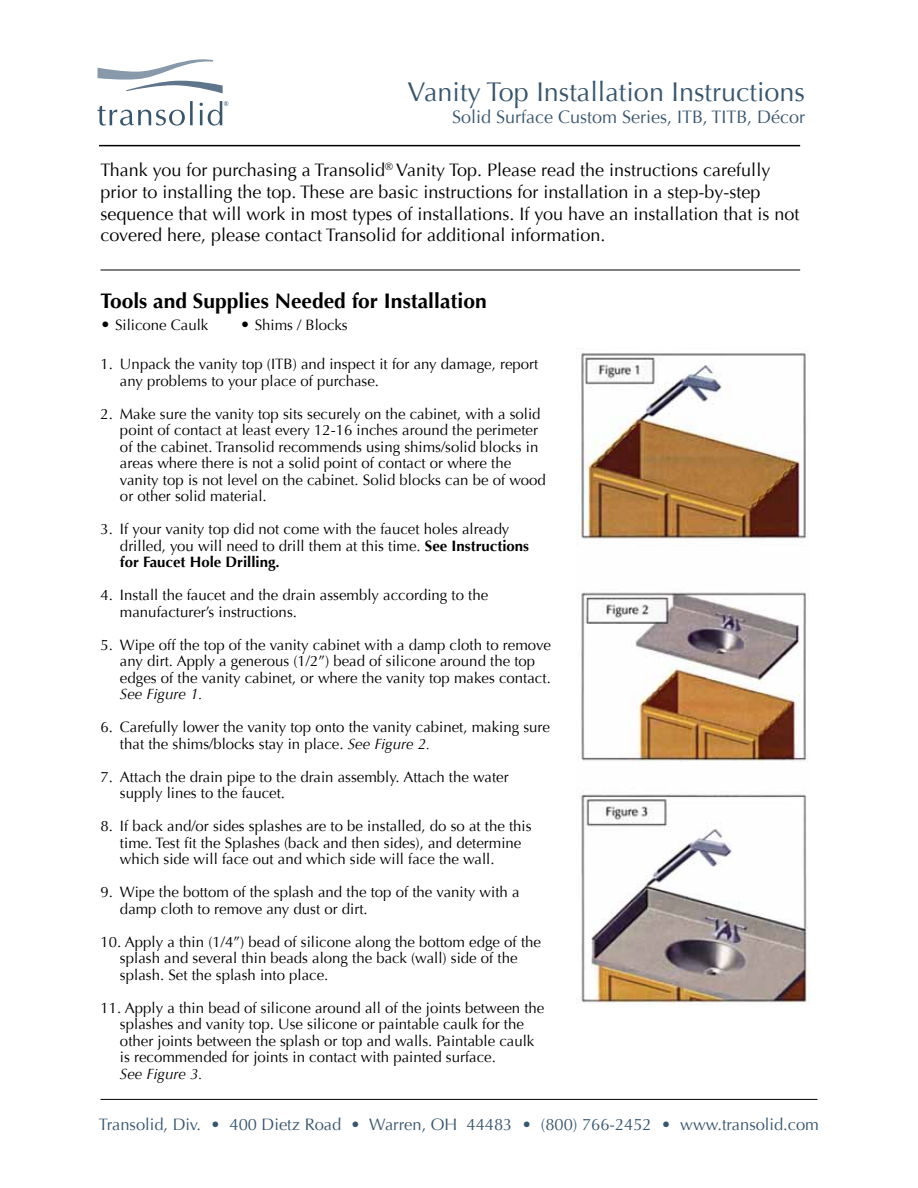
<style>
.page{position:relative;width:918px;height:1188px;background:#fff}
.page>*{position:absolute;margin:0;border:0;box-sizing:border-box;transform-origin:0 0}
.t1{font:27px "Optima";color:#38566e}
.t2{font:700 21px "Optima";color:#000}
.t3{font:18px/21.6px "Optima";color:#000}
.t4{font:18px "Optima";color:#38566e}
.t5{font:16.5px "Optima";color:#38566e}
.t6{font:15px/16.5px "Optima";color:#000}
.t7{font:italic 15px "Optima";color:#000}
.s1{font-size:16.5px}
.s2{font-weight:700}
.s3{font-style:italic}
</style>
<div class="page">
<hr style="left:99px;top:145px;width:701px;height:1px;background:#000">
<hr style="left:100px;top:270px;width:700px;height:1px;background:#000">
<svg style="left:98px;top:59px;width:125px;height:34px"></svg>
<svg style="left:97px;top:101px;width:96px;height:25px"></svg>
<svg style="left:200px;top:101px;width:28px;height:25px"></svg>
<hr style="left:100px;top:1099px;width:718px;height:1px;background:#000">
<img style="left:576px;top:348px;width:235px;height:657px">
<h1 class="t1" style="left:408px;top:76px;width:399px">Vanity Top Installation Instructions</h1>
<p class="t4" style="left:452px;top:106px;width:354px">Solid Surface Custom Series, ITB, TITB, Décor</p>
<p class="t3" style="left:100px;top:160px;width:701px">Thank you for purchasing a Transolid<sup>®</sup> Vanity Top. Please read the instructions carefully prior to installing the top. These are basic instructions for installation in a step-by-step sequence that will work in most types of installations. If you have an installation that is not covered here, please contact Transolid for additional information.</p>
<h2 class="t2" style="left:100px;top:288px;width:388px">Tools and Supplies Needed for Installation</h2>
<p class="t6" style="left:100px;top:317px;width:109px"><span class="s1">•</span> Silicone Caulk</p>
<p class="t6" style="left:240px;top:317px;width:109px"><span class="s1">•</span> Shims / Blocks</p>
<p class="t6" style="left:120px;top:356px;width:420px;text-indent:-20px">1. Unpack the vanity top (ITB) and inspect it for any damage, report any problems to your place of purchase.</p>
<p class="t6" style="left:120px;top:405px;width:427px;text-indent:-20px">2. Make sure the vanity top sits securely on the cabinet, with a solid point of contact at least every 12-16 inches around the perimeter of the cabinet. Transolid recommends using shims/solid blocks in areas where there is not a solid point of contact or where the vanity top is not level on the cabinet. Solid blocks can be of wood or other solid material.</p>
<p class="t6" style="left:120px;top:521px;width:411px;text-indent:-20px">3. If your vanity top did not come with the faucet holes already drilled, you will need to drill them at this time. <span class="s2">See Instructions for Faucet Hole Drilling.</span></p>
<p class="t6" style="left:120px;top:587px;width:370px;text-indent:-20px">4. Install the faucet and the drain assembly according to the manufacturer’s instructions.</p>
<p class="t6" style="left:120px;top:636px;width:432px;text-indent:-20px">5. Wipe off the top of the vanity cabinet with a damp cloth to remove any dirt. Apply a generous (1/2”) bead of silicone around the top edges of the vanity cabinet, or where the vanity top makes contact.</p>
<p class="t7" style="left:120px;top:685px;width:84px">See Figure 1.</p>
<p class="t6" style="left:120px;top:719px;width:432px;text-indent:-20px">6. Carefully lower the vanity top onto the vanity cabinet, making sure that the shims/blocks stay in place. <span class="s3">See Figure 2.</span></p>
<p class="t6" style="left:120px;top:768px;width:390px;text-indent:-20px">7. Attach the drain pipe to the drain assembly. Attach the water supply lines to the faucet.</p>
<p class="t6" style="left:120px;top:818px;width:413px;text-indent:-20px">8. If back and/or sides splashes are to be installed, do so at the this time. Test fit the Splashes (back and then sides), and determine which side will face out and which side will face the wall.</p>
<p class="t6" style="left:120px;top:884px;width:401px;text-indent:-20px">9. Wipe the bottom of the splash and the top of the vanity with a damp cloth to remove any dust or dirt.</p>
<p class="t6" style="left:120px;top:933px;width:423px;text-indent:-20px">10. Apply a thin (1/4”) bead of silicone along the bottom edge of the splash and several thin beads along the back (wall) side of the splash. Set the splash into place.</p>
<p class="t6" style="left:120px;top:999px;width:426px;text-indent:-20px">11. Apply a thin bead of silicone around all of the joints between the splashes and vanity top. Use silicone or paintable caulk for the other joints between the splash or top and walls. Paintable caulk is recommended for joints in contact with painted surface.</p>
<p class="t7" style="left:120px;top:1065px;width:84px">See Figure 3.</p>
<p class="t5" style="left:99px;top:1115px;width:722px">Transolid, Div. • 400 Dietz Road • Warren, OH 44483 • (800) 766-2452 • www.transolid.com</p>
</div>
